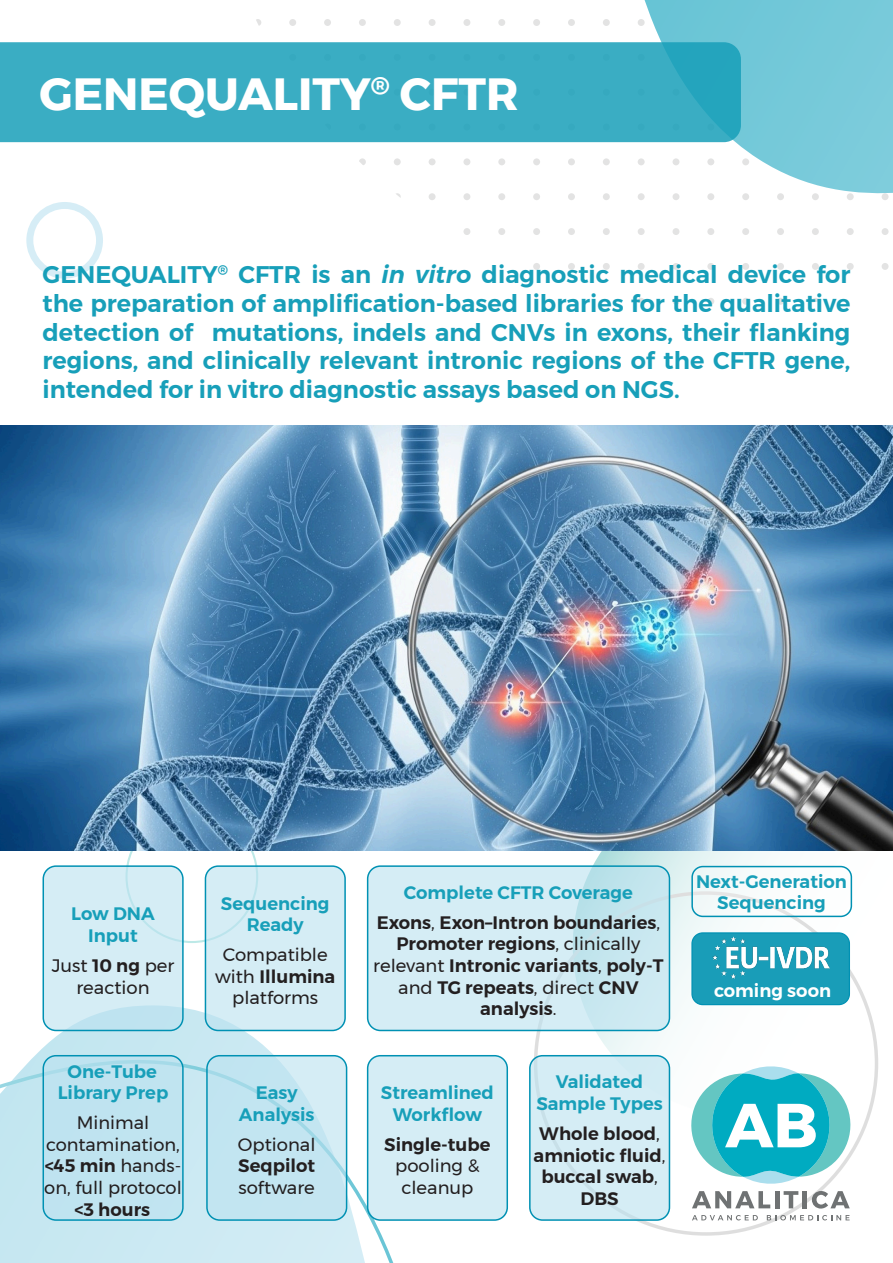
<style>
.page{position:relative;width:893px;height:1263px;background:#fff}
.page>*{position:absolute;margin:0;border:0;box-sizing:border-box;transform-origin:0 0}
.t1{font:700 45px "Montserrat";color:#fff}
.t2{font:600 24px/28.8px "Montserrat";color:#179fb9;text-align:justify}
.t3{font:18px/21.6px "Montserrat";color:#231f20;text-align:center}
.t4{font:600 18px/21.6px "Montserrat";color:#231f20;text-align:center}
.t5{font:600 18px/21.6px "Montserrat";color:#179fb9;text-align:center}
.t6{font:600 18px "Montserrat";color:#fff}
.s1{font-style:italic}
.s2{font-weight:600}
.s3{font-weight:400}
</style>
<div class="page">
<svg style="left:201px;top:19px;width:688px;height:286px"></svg>
<svg style="left:640px;top:0;width:253px;height:196px"></svg>
<svg style="left:0;top:850px;width:398px;height:413px"></svg>
<svg style="left:573px;top:850px;width:320px;height:266px"></svg>
<svg style="left:26px;top:202px;width:77px;height:77px"></svg>
<img style="left:0;top:425px;width:893px;height:425px">
<svg style="left:0;top:42px;width:741px;height:100px;background:#39acc2"></svg>
<svg style="left:692px;top:1215px;width:66px;height:5px"></svg>
<svg style="left:767px;top:1215px;width:83px;height:5px"></svg>
<svg style="left:685px;top:1064px;width:165px;height:144px"></svg>
<svg style="left:43px;top:866px;width:140px;height:164px;background:#d2ebf4"></svg>
<div style="left:43px;top:865px;width:141px;height:166px;border:2px solid #0091b3;border-radius:13px"></div>
<div style="left:205px;top:866px;width:140px;height:164px;background:#d5edf5;border-radius:13px"></div>
<div style="left:205px;top:865px;width:141px;height:166px;border:2px solid #0091b3;border-radius:13px"></div>
<svg style="left:207px;top:1056px;width:140px;height:164px;background:#c4e5f1"></svg>
<div style="left:206px;top:1055px;width:141px;height:166px;border:2px solid #0091b3;border-radius:13px"></div>
<svg style="left:368px;top:866px;width:301px;height:164px;background:#d0eaf3"></svg>
<div style="left:367px;top:865px;width:303px;height:166px;border:2px solid #0091b3;border-radius:13px"></div>
<div style="left:43px;top:1056px;width:140px;height:164px;background:#bbe2f0;border-radius:13px"></div>
<div style="left:43px;top:1055px;width:141px;height:166px;border:2px solid #0091b3;border-radius:13px"></div>
<div style="left:368px;top:1056px;width:139px;height:164px;background:#d5edf5;border-radius:13px"></div>
<div style="left:367px;top:1055px;width:141px;height:166px;border:2px solid #0091b3;border-radius:13px"></div>
<div style="left:530px;top:1056px;width:139px;height:164px;background:#d5edf5;border-radius:13px"></div>
<div style="left:529px;top:1055px;width:141px;height:166px;border:2px solid #0091b3;border-radius:13px"></div>
<div style="left:692px;top:866px;width:159px;height:50px;background:#fff;border-radius:11px"></div>
<div style="left:691px;top:866px;width:161px;height:51px;border:2px solid #0091b3;border-radius:11px"></div>
<div style="left:692px;top:933px;width:157px;height:71px;background:#199db8;border-radius:11px"></div>
<div style="left:691px;top:932px;width:159px;height:73px;border:1px solid #0091b3;border-radius:11px"></div>
<img style="left:712px;top:937px;width:117px;height:42px">
<p class="t1" style="left:39px;top:58px;width:481px">GENEQUALITY<sup>®</sup> CFTR</p>
<p class="t2" style="left:43px;top:260px;width:809px">GENEQUALITY<sup>®</sup> CFTR is an <span class="s1">in vitro</span> diagnostic medical device for the preparation of amplification-based libraries for the qualitative detection of mutations, indels and CNVs in exons, their flanking regions, and clinically relevant intronic regions of the CFTR gene, intended for in vitro diagnostic assays based on NGS.</p>
<p class="t5" style="left:71px;top:903px;width:85px">Low DNA</p>
<p class="t5" style="left:88px;top:925px;width:51px">Input</p>
<p class="t3" style="left:52px;top:955px;width:124px">Just <span class="s2">10 ng</span> per reaction</p>
<p class="t5" style="left:58px;top:1060px;width:112px">One-Tube<br>Library Prep</p>
<p class="t3" style="left:44px;top:1112px;width:139px">Minimal contamination, <span class="s2">&lt;45 min</span> hands&shy;on, full protocol <span class="s2">&lt;3 hours</span></p>
<p class="t5" style="left:221px;top:892px;width:110px">Sequencing<br>Ready</p>
<p class="t3" style="left:215px;top:944px;width:122px">Compatible with <span class="s2">Illumina </span>platforms</p>
<p class="t5" style="left:256px;top:1082px;width:43px">Easy</p>
<p class="t5" style="left:239px;top:1103px;width:77px">Analysis</p>
<p class="t3" style="left:238px;top:1133px;width:79px;text-align:justify">Optional <span class="s2">Seqpilot </span>software</p>
<p class="t5" style="left:404px;top:881px;width:230px">Complete CFTR Coverage</p>
<p class="t4" style="left:373px;top:912px;width:292px">Exons<span class="s3">,</span> Exon–Intron boundaries<span class="s3">,<br></span>Promoter regions<span class="s3">, clinically relevant</span> Intronic variants<span class="s3">,</span> poly-T <span class="s3">and</span> TG repeats<span class="s3">, direct</span> CNV analysis<span class="s3">.</span></p>
<p class="t5" style="left:381px;top:1082px;width:115px">Streamlined<br>Workflow</p>
<p class="t3" style="left:384px;top:1133px;width:108px"><span class="s2">Single-tube </span>pooling &amp; cleanup</p>
<p class="t5" style="left:536px;top:1071px;width:128px">Validated<br>Sample Types</p>
<p class="t4" style="left:534px;top:1123px;width:133px">Whole blood<span class="s3">, </span>amniotic fluid<span class="s3">, </span>buccal swab<span class="s3">,<br></span>DBS</p>
<p class="t5" style="left:696px;top:870px;width:152px">Next-Generation<br>Sequencing</p>
<p class="t6" style="left:714px;top:976px;width:119px">coming soon</p>
</div>
